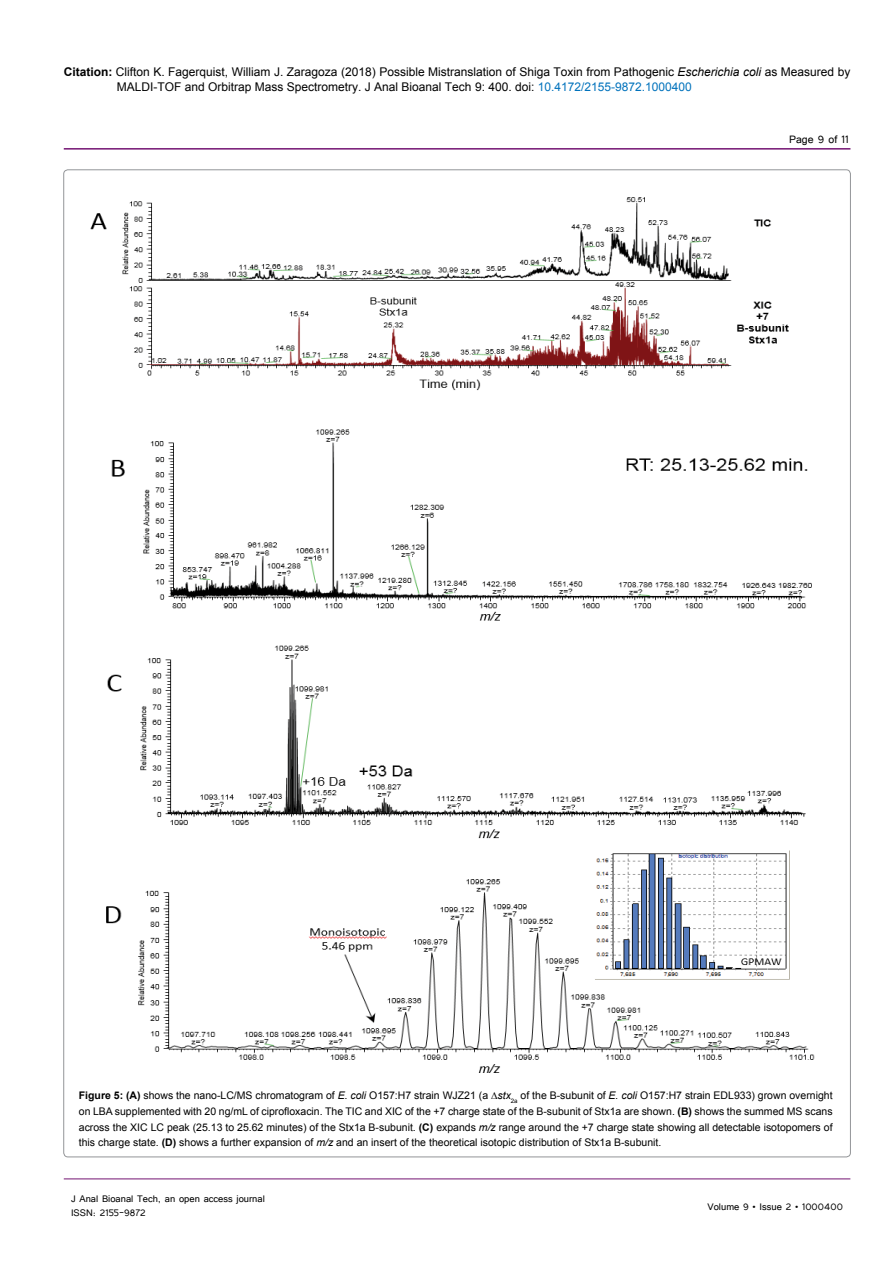
<style>
.page{position:relative;width:893px;height:1263px;background:#fff}
.page>*{position:absolute;margin:0;border:0;box-sizing:border-box;transform-origin:0 0}
.t1{font:13.5px "Tunga";color:#000}
.t2{font:12px/15px "Arial";color:#000}
.t3{font:12px/14.4px "Tunga";color:#000}
.t4{font:10.5px/15.8px "Arial";color:#000;text-align:justify}
.s1{font-weight:700}
.s2{font-style:italic}
.s3{color:#0072bc}
</style>
<div class="page">
<hr style="left:64px;top:148px;width:786px;height:2px;background:#741472">
<hr style="left:64px;top:1179px;width:786px;height:1px;background:#741472">
<img style="left:90px;top:197px;width:699px;height:194px">
<img style="left:111px;top:429px;width:701px;height:192px">
<img style="left:107px;top:645px;width:699px;height:194px">
<img style="left:106px;top:850px;width:709px;height:223px">
<p class="t2" style="left:117px;top:64px;width:735px;text-indent:-53px"><span class="s1">Citation:</span> Clifton K. Fagerquist, William J. Zaragoza (2018) Possible Mistranslation of Shiga Toxin from Pathogenic <span class="s2">Escherichia coli</span> as Measured by<br>MALDI-TOF and Orbitrap Mass Spectrometry. J Anal Bioanal Tech 9: 400. doi: <span class="s3">10.4172/2155-9872.1000400</span></p>
<p class="t1" style="left:789px;top:131px;width:61px">Page 9 of 11</p>
<p class="t4" style="left:79px;top:1088px;width:755px"><span class="s1">Figure 5: (A)</span> shows the nano-LC/MS chromatogram of <span class="s2">E. coli</span> O157:H7 strain WJZ21 (a ∆<span class="s2">stx</span><sub>2a</sub> of the B-subunit of <span class="s2">E. coli</span> O157:H7 strain EDL933) grown overnight on LBA supplemented with 20 ng/mL of ciprofloxacin. The TIC and XIC of the +7 charge state of the B-subunit of Stx1a are shown. <span class="s1">(B)</span> shows the summed MS scans across the XIC LC peak (25.13 to 25.62 minutes) of the Stx1a B-subunit. <span class="s1">(C)</span> expands <span class="s2">m/z</span> range around the +7 charge state showing all detectable isotopomers of this charge state. <span class="s1">(D)</span> shows a further expansion of <span class="s2">m/z</span> and an insert of the theoretical isotopic distribution of Stx1a B-subunit.</p>
<p class="t3" style="left:71px;top:1190px;width:195px">J Anal Bioanal Tech, an open access journal<br>ISSN: 2155-9872</p>
<p class="t3" style="left:707px;top:1199px;width:137px">Volume 9 • Issue 2 • 1000400</p>
</div>
